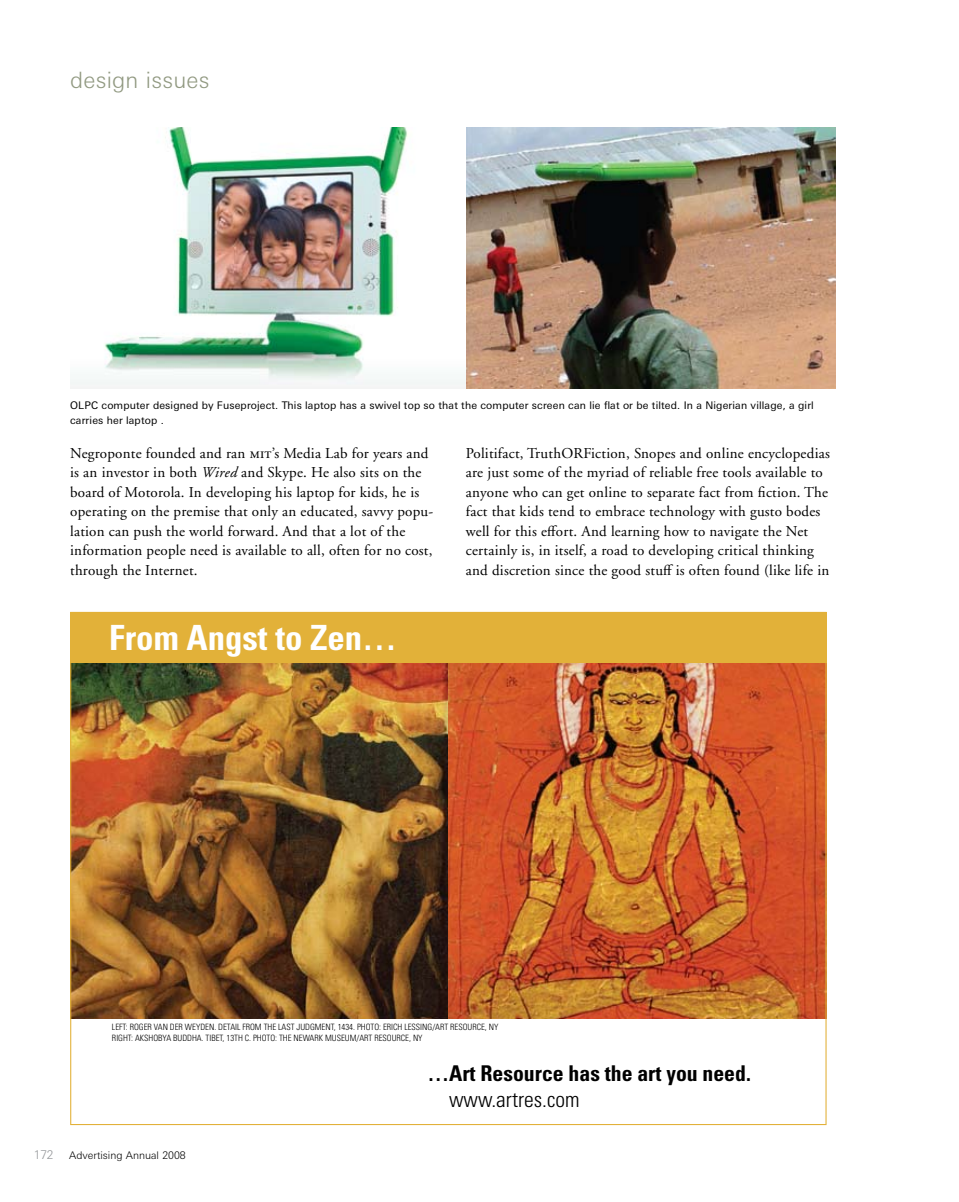
<style>
.page{position:relative;width:959px;height:1202px;background:#fff}
.page>*{position:absolute;margin:0;border:0;box-sizing:border-box;transform-origin:0 0}
.t1{font:700 condensed 34.8px "Univers LT Std";color:#fff}
.t2{font:700 27px "Helvetica";color:#000}
.t3{font:300 22.5px "Linotype Univers Basic";letter-spacing:.01em;color:#919981}
.t4{font:700 condensed 21.75px "Univers LT Std";color:#000}
.t5{font:300 condensed 21.75px "Univers LT Std";color:#000}
.t6{font:15px/19.5px "CA Garamond";letter-spacing:.015em;color:#000}
.t7{font:15px/25.7px "Helvetica";color:#000}
.t8{font:300 12px "Linotype Univers Basic";color:#939598}
.t9{font:10.5px/15px "Linotype Univers Basic";letter-spacing:.015em;color:#000}
.t10{font:300 10.5px "Linotype Univers Basic";color:#000}
.t11{font:300 condensed 8.7px/10.2px "Univers LT Std";color:#000}
.s1{font-family:"Adobe Garamond Regular SC"}
.s2{font-style:italic}
.s3{font-family:"Helvetica"}
.s4{font-family:"Adobe Garamond Exp"}
</style>
<div class="page">
<img style="left:72px;top:662px;width:752px;height:356px">
<div style="left:70px;top:612px;width:756px;height:50px;background:#e2b139"></div>
<img style="left:70px;top:128px;width:766px;height:260px">
<h3 class="t3" style="left:70px;top:66px;width:141px">design issues</h3>
<p class="t9" style="left:70px;top:397px;width:745px">OLPC computer designed by Fuseproject. This laptop has a swivel top so that the computer screen can lie flat or be tilted. In a Nigerian village, a girl carries her laptop .</p>
<p class="t7" style="left:571px;top:436px;width:60px">03.19.08</p>
<p class="t7" style="left:572px;top:475px;width:40px;line-height:16.8px;text-indent:14px">133<br>300</p>
<h2 class="t2" style="left:668px;top:455px;width:92px">504406</h2>
<p class="t6" style="left:70px;top:443px;width:364px">Negroponte founded and ran <span class="s1">mit</span>’s Media Lab for years and is an investor in both <span class="s2">Wired</span> and Skype. He also sits on the board of Motorola. In developing his laptop for kids, he is operating on the premise that only an educated, savvy popu&shy;lation can push the world forward. And that a lot of the information people need is available to all, often for no cost, through the Internet.</p>
<p class="t6" style="left:400px;top:443px;width:431px"><span class="s3">535625D</span> Politifact, TruthORFiction, Snopes and online encyclopedias</p>
<p class="t7" style="left:436px;top:460px;width:72px;text-indent:-60px">Art Resource<br>Harry Diaz</p>
<p class="t6" style="left:466px;top:463px;width:365px">are just some of the myriad of reliable free tools available to anyone who can get online to separate fact from fiction. The fact that kids tend to embrace technology with gusto bodes well for this e<span class="s4">V</span>ort. And learning how to navigate the Net certainly is, in itself, a road to developing critical thinking and discretion since the good stu<span class="s4">V</span> is often found (like life in</p>
<h1 class="t1" style="left:109px;top:616px;width:289px">From Angst to Zen…</h1>
<p class="t11" style="left:112px;top:1022px;width:388px">LEFT: ROGER VAN DER WEYDEN. DETAIL FROM THE LAST JUDGMENT, 1434. PHOTO: ERICH LESSING/ART RESOURCE, NY<br>RIGHT: AKSHOBYA BUDDHA. TIBET, 13TH C. PHOTO: THE NEWARK MUSEUM/ART RESOURCE, NY</p>
<p class="t8" style="left:34px;top:1147px;width:21px">172</p>
<p class="t10" style="left:69px;top:1149px;width:118px">Advertising Annual 2008</p>
<h3 class="t4" style="left:427px;top:1059px;width:325px">… Art Resource has the art you need.</h3>
<h3 class="t5" style="left:449px;top:1086px;width:132px">www.artres.com</h3>
</div>
